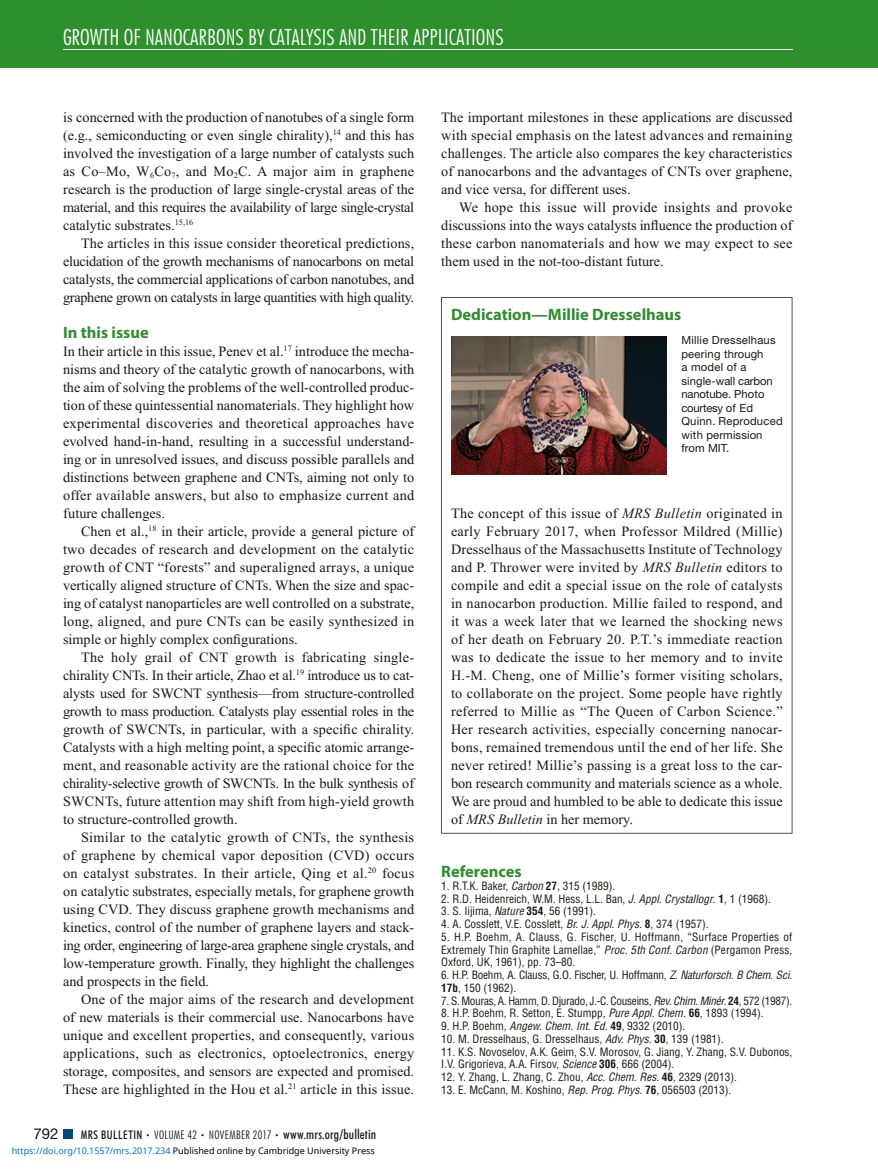
<style>
.page{position:relative;width:878px;height:1175px;background:#fff}
.page>*{position:absolute;margin:0;border:0;box-sizing:border-box;transform-origin:0 0}
.t1{font:300 condensed 22.5px "Futura BT";color:#fff}
.t2{font:700 16.5px "Myriad Pro";color:#2e8f2d}
.t3{font:15px "Helvetica Neue LT Std";color:#181816}
.t4{font:14.25px/18px "Times New Roman";color:#181816;text-align:justify}
.t5{font:300 condensed 12px "Futura BT";letter-spacing:.025em;color:#181816}
.t6{font:condensed 11.25px/12.8px "Helvetica LT Std";color:#181816;text-align:justify}
.t7{font:11.25px/13.5px "Helvetica Neue LT Std";letter-spacing:.01em;color:#181816}
.t8{font:condensed 11.25px/12.8px "Helvetica LT Std";letter-spacing:-.02em;color:#181816}
.t9{font:condensed 11.25px "Helvetica LT Std";letter-spacing:-.025em;color:#181816}
.t10{font:9px "Noto Sans";color:#000}
.s1{font-weight:500}
.s2{font-size:7.5px}
.s3{font-weight:500;font-size:13.5px}
.s4{color:#0172cf}
.s5{font-style:italic}
.s6{font-weight:700}
</style>
<div class="page">
<div style="left:0;top:0;width:878px;height:68px;background:#2e8f2d"></div>
<hr style="left:63px;top:50px;width:729px;height:1px;background:#fff">
<div style="left:63px;top:1130px;width:9px;height:8px;background:#004a7f"></div>
<svg style="left:441px;top:297px;width:351px;height:536px"></svg>
<img style="left:451px;top:336px;width:215px;height:139px">
<h1 class="t1" style="left:63px;top:23px;width:442px">GROWTH OF NANOCARBONS BY CATALYSIS AND THEIR APPLICATIONS</h1>
<p class="t4" style="left:63px;top:108px;width:353px">is concerned with the production of nanotubes of a single form (e.g., semiconducting or even single chirality), <sup>14</sup> and this has involved the investigation of a large number of catalysts such as Co–Mo, W <sub>6</sub>Co <sub>7</sub> , and Mo <sub>2</sub> C. A major aim in graphene research is the production of large single-crystal areas of the material, and this requires the availability of large single-crystal catalytic substrates. <sup>15</sup> <sup>,</sup> <sup>16</sup></p>
<p class="t4" style="left:63px;top:234px;width:353px;text-indent:18px">The articles in this issue consider theoretical predictions, elucidation of the growth mechanisms of nanocarbons on metal catalysts, the commercial applications of carbon nanotubes, and graphene grown on catalysts in large quantities with high quality.</p>
<p class="t2" style="left:63px;top:321px;width:87px">In this issue</p>
<p class="t4" style="left:63px;top:342px;width:353px">In their article in this issue, Penev et al. <sup>17</sup> introduce the mecha&shy;nisms and theory of the catalytic growth of nanocarbons, with the aim of solving the problems of the well-controlled produc&shy;tion of these quintessential nanomaterials. They highlight how experimental discoveries and theoretical approaches have evolved hand-in-hand, resulting in a successful understand&shy;ing or in unresolved issues, and discuss possible parallels and distinctions between graphene and CNTs, aiming not only to offer available answers, but also to emphasize current and future challenges.</p>
<p class="t4" style="left:63px;top:522px;width:353px;text-indent:18px">Chen et al., <sup>18</sup> in their article, provide a general picture of two decades of research and development on the catalytic growth of CNT “forests” and superaligned arrays, a unique vertically aligned structure of CNTs. When the size and spac&shy;ing of catalyst nanoparticles are well controlled on a substrate, long, aligned, and pure CNTs can be easily synthesized in simple or highly complex configurations.</p>
<p class="t4" style="left:63px;top:648px;width:353px;text-indent:18px">The holy grail of CNT growth is fabricating single&shy;chirality CNTs. In their article, Zhao et al. <sup>19</sup> introduce us to cat&shy;alysts used for SWCNT synthesis—from structure-controlled growth to mass production. Catalysts play essential roles in the growth of SWCNTs, in particular, with a specific chirality.<br>Catalysts with a high melting point, a specific atomic arrange&shy;ment, and reasonable activity are the rational choice for the chirality-selective growth of SWCNTs. In the bulk synthesis of SWCNTs, future attention may shift from high-yield growth to structure-controlled growth.</p>
<p class="t4" style="left:63px;top:828px;width:353px;text-indent:18px">Similar to the catalytic growth of CNTs, the synthesis of graphene by chemical vapor deposition (CVD) occurs on catalyst substrates. In their article, Qing et al. <sup>20</sup> focus on catalytic substrates, especially metals, for graphene growth using CVD. They discuss graphene growth mechanisms and kinetics, control of the number of graphene layers and stack&shy;ing order, engineering of large-area graphene single crystals, and low-temperature growth. Finally, they highlight the challenges and prospects in the field.</p>
<p class="t4" style="left:63px;top:990px;width:353px;text-indent:18px">One of the major aims of the research and development of new materials is their commercial use. Nanocarbons have unique and excellent properties, and consequently, various applications, such as electronics, optoelectronics, energy storage, composites, and sensors are expected and promised.<br>These are highlighted in the Hou et al. <sup>21</sup> article in this issue.</p>
<p class="t3" style="left:34px;top:1124px;width:27px">792</p>
<p class="t5" style="left:81px;top:1127px;width:297px"><span class="s1">MRS BULLETIN</span> <span class="s2">•</span> VOLUME 42 <span class="s2">•</span> NOVEMBER 2017 <span class="s2">•</span> <span class="s3">www.mrs.org/bulletin</span></p>
<p class="t10" style="left:12px;top:1143px;width:364px"><span class="s4">https://doi.org/10.1557/mrs.2017.234</span> Published online by Cambridge University Press</p>
<p class="t4" style="left:441px;top:108px;width:353px">The important milestones in these applications are discussed with special emphasis on the latest advances and remaining challenges. The article also compares the key characteristics of nanocarbons and the advantages of CNTs over graphene, and vice versa, for different uses.</p>
<p class="t4" style="left:441px;top:198px;width:353px;text-indent:18px">We hope this issue will provide insights and provoke discussions into the ways catalysts influence the production of these carbon nanomaterials and how we may expect to see them used in the not-too-distant future.</p>
<p class="t2" style="left:451px;top:303px;width:232px">Dedication—Millie Dresselhaus</p>
<p class="t7" style="left:681px;top:333px;width:103px">Millie Dresselhaus peering through<br>a model of a single-wall carbon nanotube. Photo courtesy of Ed<br>Quinn. Reproduced with permission from MIT.</p>
<p class="t4" style="left:451px;top:504px;width:333px">The concept of this issue of <span class="s5">MRS Bulletin</span> originated in early February 2017, when Professor Mildred (Millie)<br>Dresselhaus of the Massachusetts Institute of Technology and P. Thrower were invited by <span class="s5">MRS Bulletin</span> editors to compile and edit a special issue on the role of catalysts in nanocarbon production. Millie failed to respond, and it was a week later that we learned the shocking news of her death on February 20. P.T.’s immediate reaction was to dedicate the issue to her memory and to invite H.-M. Cheng, one of Millie’s former visiting scholars, to collaborate on the project. Some people have rightly referred to Millie as “The Queen of Carbon Science.” Her research activities, especially concerning nanocar&shy;bons, remained tremendous until the end of her life. She never retired! Millie’s passing is a great loss to the car&shy;bon research community and materials science as a whole.<br>We are proud and humbled to be able to dedicate this issue of <span class="s5">MRS Bulletin</span> in her memory.</p>
<p class="t2" style="left:441px;top:860px;width:82px">References</p>
<p class="t6" style="left:441px;top:879px;width:176px">1. R.T.K. Baker , <span class="s5">Carbon</span> <span class="s6">27</span> , 315 ( 1989 ).</p>
<p class="t6" style="left:441px;top:892px;width:331px">2. R.D. Heidenreich , W.M. Hess , L.L. Ban , <span class="s5">J. Appl. Crystallogr</span> . <span class="s6">1</span> , 1 ( 1968 ).</p>
<p class="t6" style="left:441px;top:904px;width:156px">3. S. Iijima , <span class="s5">Nature</span> <span class="s6">354</span> , 56 ( 1991 ).</p>
<p class="t6" style="left:441px;top:917px;width:269px">4. A. Cosslett , V.E. Cosslett , <span class="s5">Br. J. Appl. Phys.</span> <span class="s6">8</span> , 374 ( 1957 ).</p>
<p class="t6" style="left:441px;top:930px;width:353px">5. H.P. Boehm , A. Clauss , G. Fischer , U. Hoffmann , “Surface Properties of Extremely Thin Graphite Lamellae,” <span class="s5">Proc. 5th Conf. Carbon</span> ( Pergamon Press , Oxford, UK , 1961 ), pp. 73 – 80 .</p>
<p class="t8" style="left:441px;top:968px;width:352px">6. H.P. Boehm , A. Clauss , G.O. Fischer , U. Hoffmann , <span class="s5">Z. Naturforsch. B Chem. Sci</span> .<br><span class="s6">17b</span> , 150 ( 1962 ).</p>
<p class="t9" style="left:441px;top:993px;width:353px">7. S. Mouras , A. Hamm , D. Djurado , J.-C. Couseins , <span class="s5">Rev. Chim. Minér</span> . <span class="s6">24</span> , 572 ( 1987 ).</p>
<p class="t6" style="left:441px;top:1006px;width:324px">8. H.P. Boehm , R. Setton , E. Stumpp , <span class="s5">Pure Appl. Chem.</span> <span class="s6">66</span> , 1893 ( 1994 ).</p>
<p class="t6" style="left:441px;top:1019px;width:246px">9. H.P. Boehm , <span class="s5">Angew. Chem. Int. Ed</span> . <span class="s6">49</span> , 9332 ( 2010 ).</p>
<p class="t6" style="left:441px;top:1032px;width:284px">10. M. Dresselhaus , G. Dresselhaus , <span class="s5">Adv. Phys.</span> <span class="s6">30</span> , 139 ( 1981 ).</p>
<p class="t6" style="left:441px;top:1045px;width:353px">11. K.S. Novoselov , A.K. Geim , S.V. Morosov , G. Jiang , Y. Zhang , S.V. Dubonos ,<br>I.V. Grigorieva , A.A. Firsov , <span class="s5">Science</span> <span class="s6">306</span> , 666 ( 2004 ).</p>
<p class="t6" style="left:441px;top:1070px;width:297px">12. Y. Zhang , L. Zhang , C. Zhou , <span class="s5">Acc. Chem. Res.</span> <span class="s6">46</span> , 2329 ( 2013 ).</p>
<p class="t6" style="left:441px;top:1083px;width:291px">13. E. McCann , M. Koshino , <span class="s5">Rep. Prog. Phys</span> . <span class="s6">76</span> , 056503 ( 2013 ).</p>
</div>
